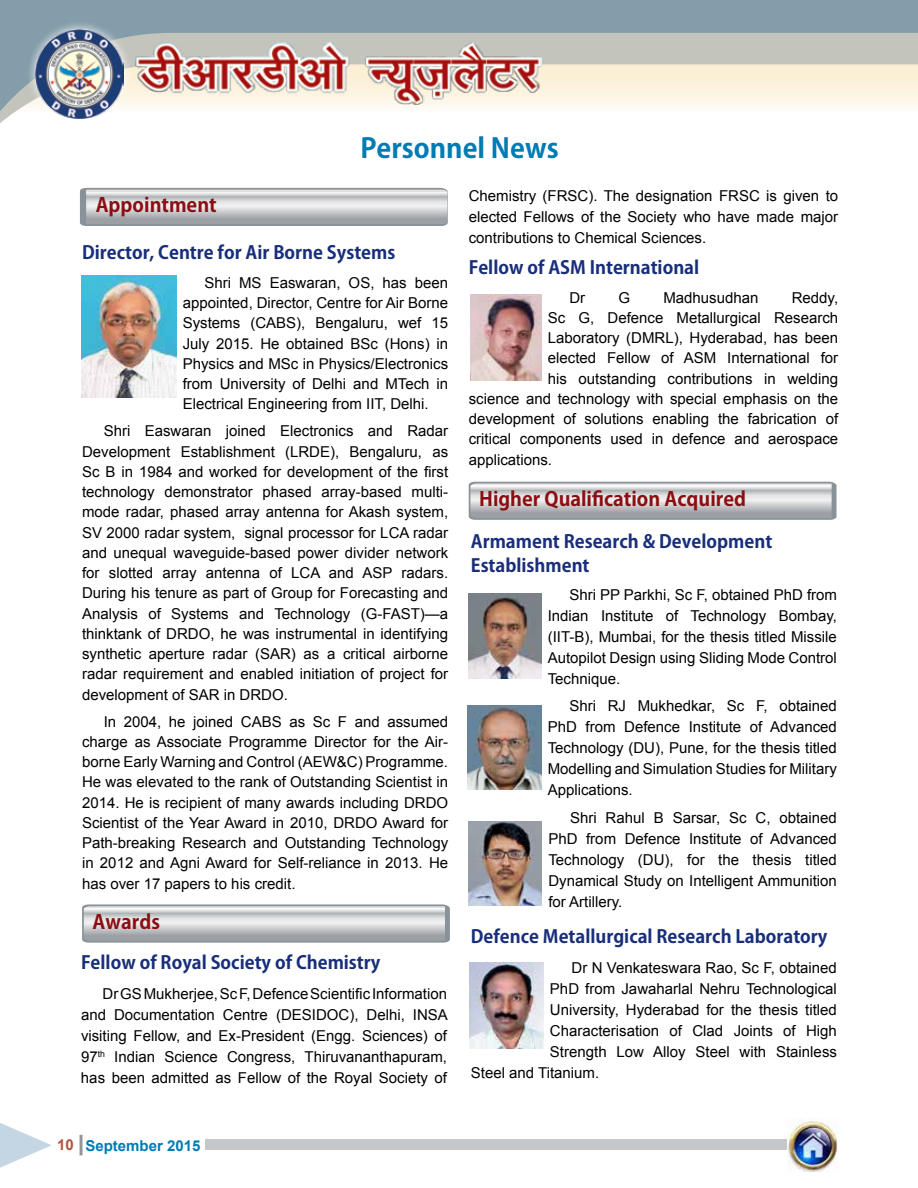
<style>
.page{position:relative;width:918px;height:1188px;background:#fff}
.page>*{position:absolute;margin:0;border:0;box-sizing:border-box;transform-origin:0 0}
.t1{font:700 27px "Koz Go Pro";color:#007bb3}
.t2{font:700 19.5px "Koz Go Pro";color:#8b0f12}
.t3{font:700 18px/24px "Koz Go Pro";color:#182e7a}
.t4{font:15px/20.2px "Arial";color:#000;text-align:justify}
.t5{font:700 15px "Arial";color:#007bb3}
.s1{color:#b7513f}
</style>
<div class="page">
<hr style="left:80px;top:1135px;width:3px;height:20px;background:#939598">
<div style="left:205px;top:1139px;width:631px;height:11px;background:#c4c8cb"></div>
<svg style="left:0;top:1123px;width:52px;height:45px"></svg>
<svg style="left:0;top:0;width:918px;height:123px"></svg>
<img style="left:135px;top:42px;width:407px;height:62px">
<div style="left:25px;top:20px;width:108px;height:108px;background:#fff;opacity:.75"></div>
<img style="left:35px;top:29px;width:89px;height:89px">
<img style="left:788px;top:1121px;width:50px;height:51px">
<svg style="left:80px;top:188px;width:368px;height:38px;background:#c2c4c7"></svg>
<svg style="left:469px;top:482px;width:368px;height:38px;background:#c3c6c8"></svg>
<svg style="left:82px;top:904px;width:368px;height:39px;background:#c4c6c9"></svg>
<img style="left:470px;top:962px;width:73px;height:87px">
<img style="left:469px;top:594px;width:72px;height:84px">
<img style="left:468px;top:705px;width:73px;height:84px">
<img style="left:468px;top:821px;width:74px;height:85px">
<img style="left:471px;top:295px;width:70px;height:85px">
<img style="left:81px;top:276px;width:95px;height:121px">
<h1 class="t1" style="left:360px;top:130px;width:200px">Personnel News</h1>
<h2 class="t2" style="left:96px;top:192px;width:123px">Appointment</h2>
<p class="t3" style="left:82px;top:242px;width:315px">Director, Centre for Air Borne Systems</p>
<p class="t4" style="left:183px;top:273px;width:267px;text-indent:22px">Shri MS Easwaran, OS, has been appointed, Director, Centre for Air Borne Systems (CABS), Bengaluru, wef 15<br>July 2015. He obtained BSc (Hons) in Physics and MSc in Physics/Electronics from University of Delhi and MTech in Electrical Engineering from IIT, Delhi.</p>
<p class="t4" style="left:82px;top:421px;width:368px;text-indent:22px">Shri Easwaran joined Electronics and Radar Development Establishment (LRDE), Bengaluru, as Sc B in 1984 and worked for development of the first technology demonstrator phased array-based multi&shy;mode radar, phased array antenna for Akash system, SV 2000 radar system, signal processor for LCA radar and unequal waveguide-based power divider network for slotted array antenna of LCA and ASP radars.<br>During his tenure as part of Group for Forecasting and Analysis of Systems and Technology (G-FAST)—a thinktank of DRDO, he was instrumental in identifying synthetic aperture radar (SAR) as a critical airborne radar requirement and enabled initiation of project for development of SAR in DRDO.</p>
<p class="t4" style="left:82px;top:711px;width:368px;text-indent:22px">In 2004, he joined CABS as Sc F and assumed charge as Associate Programme Director for the Air&shy;borne Early Warning and Control (AEW&amp;C) Programme.<br>He was elevated to the rank of Outstanding Scientist in 2014. He is recipient of many awards including DRDO Scientist of the Year Award in 2010, DRDO Award for Path-breaking Research and Outstanding Technology in 2012 and Agni Award for Self-reliance in 2013. He has over 17 papers to his credit.</p>
<h2 class="t2" style="left:93px;top:909px;width:69px">Awards</h2>
<p class="t3" style="left:81px;top:952px;width:301px">Fellow of Royal Society of Chemistry</p>
<p class="t4" style="left:81px;top:983px;width:368px;line-height:21px;text-indent:22px">Dr GS Mukherjee, Sc F, Defence Scientific Information and Documentation Centre (DESIDOC), Delhi, INSA visiting Fellow, and Ex-President (Engg. Sciences) of 97<sup>th</sup> Indian Science Congress, Thiruvananthapuram, has been admitted as Fellow of the Royal Society of</p>
<p class="t4" style="left:469px;top:185px;width:371px;line-height:21px">Chemistry (FRSC). The designation FRSC is given to elected Fellows of the Society who have made major contributions to Chemical Sciences.</p>
<p class="t3" style="left:469px;top:256px;width:232px">Fellow of ASM International</p>
<p class="t4" style="left:569px;top:287px;width:17px">Dr</p>
<p class="t4" style="left:619px;top:287px;width:13px">G</p>
<p class="t4" style="left:663px;top:287px;width:97px">Madhusudhan</p>
<p class="t4" style="left:792px;top:287px;width:48px">Reddy,</p>
<p class="t4" style="left:548px;top:308px;width:292px">Sc G, Defence Metallurgical Research</p>
<p class="t4" style="left:548px;top:328px;width:292px">Laboratory (DMRL), Hyderabad, has been</p>
<p class="t4" style="left:548px;top:348px;width:292px">elected Fellow of ASM International for</p>
<p class="t4" style="left:548px;top:368px;width:292px">his outstanding contributions in welding</p>
<p class="t4" style="left:469px;top:389px;width:371px">science and technology with special emphasis on the</p>
<p class="t4" style="left:469px;top:409px;width:371px">development of solutions enabling the fabrication of</p>
<p class="t4" style="left:469px;top:429px;width:371px">critical components used in defence and aerospace</p>
<p class="t4" style="left:469px;top:449px;width:85px">applications.</p>
<h2 class="t2" style="left:479px;top:487px;width:268px">Higher Qualification Acquired</h2>
<p class="t3" style="left:471px;top:531px;width:303px">Armament Research &amp; Development<br>Establishment</p>
<p class="t4" style="left:548px;top:584px;width:291px;line-height:21px;text-indent:22px">Shri PP Parkhi, Sc F, obtained PhD from Indian Institute of Technology Bombay, (IIT-B), Mumbai, for the thesis titled Missile Autopilot Design using Sliding Mode Control Technique.</p>
<p class="t4" style="left:548px;top:696px;width:291px;line-height:21px;text-indent:22px">Shri RJ Mukhedkar, Sc F, obtained PhD from Defence Institute of Advanced Technology (DU), Pune, for the thesis titled Modelling and Simulation Studies for Military Applications.</p>
<p class="t4" style="left:548px;top:808px;width:290px;line-height:21px;text-indent:22px">Shri Rahul B Sarsar, Sc C, obtained PhD from Defence Institute of Advanced Technology (DU), for the thesis titled Dynamical Study on Intelligent Ammunition for Artillery.</p>
<p class="t3" style="left:471px;top:926px;width:358px">Defence Metallurgical Research Laboratory</p>
<p class="t4" style="left:572px;top:958px;width:267px">Dr N Venkateswara Rao, Sc F, obtained</p>
<p class="t4" style="left:550px;top:979px;width:288px">PhD from Jawaharlal Nehru Technological</p>
<p class="t4" style="left:550px;top:1000px;width:289px">University, Hyderabad for the thesis titled</p>
<p class="t4" style="left:550px;top:1021px;width:288px">Characterisation of Clad Joints of High</p>
<p class="t4" style="left:550px;top:1042px;width:289px">Strength Low Alloy Steel with Stainless</p>
<p class="t4" style="left:471px;top:1063px;width:130px">Steel and Titanium.</p>
<p class="t5" style="left:57px;top:1136px;width:145px"><span class="s1">10</span> September 2015</p>
</div>
